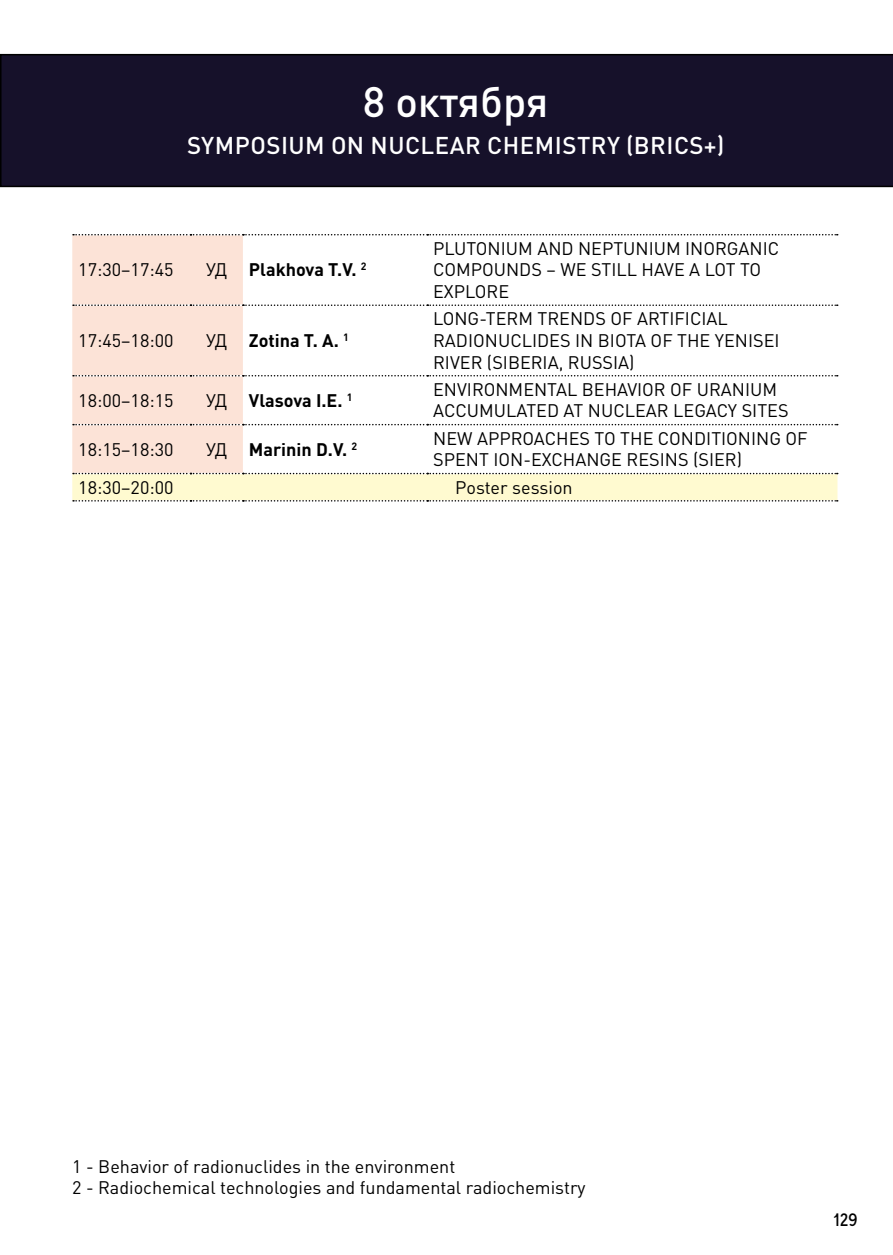
<style>
.page{position:relative;width:893px;height:1255px;background:#fff}
.page>*{position:absolute;margin:0;border:0;box-sizing:border-box;transform-origin:0 0}
.t1{font:500 42px "DIN Pro";color:#fff}
.t2{font:500 24px "DIN Pro";letter-spacing:.02em;color:#fff}
.t3{font:18px/21.6px "DIN Pro";color:#000}
.t4{font:700 18px "DIN Pro";color:#000}
.t5{font:500 18px "MADE Evolve Sans";color:#000}
.s1{font-weight:400}
</style>
<div class="page">
<div style="left:0;top:54px;width:893px;height:133px;background:#16112a"></div>
<svg style="left:72px;top:234px;width:766px;height:267px"></svg>
<h1 class="t1" style="left:363px;top:68px;width:187px">8 октября</h1>
<h2 class="t2" style="left:187px;top:126px;width:539px">SYMPOSIUM ON NUCLEAR CHEMISTRY (BRICS+)</h2>
<p class="t3" style="left:78px;top:257px;width:97px">17:30–17:45</p>
<p class="t4" style="left:206px;top:255px;width:162px"><span class="s1">УД</span> Plakhova T.V. <sup>2</sup></p>
<p class="t3" style="left:78px;top:328px;width:97px">17:45–18:00</p>
<p class="t4" style="left:206px;top:325px;width:144px"><span class="s1">УД</span> Zotina T. A. <sup>1</sup></p>
<p class="t3" style="left:433px;top:236px;width:348px">PLUTONIUM AND NEPTUNIUM INORGANIC<br>COMPOUNDS – WE STILL HAVE A LOT TO<br>EXPLORE</p>
<p class="t3" style="left:433px;top:306px;width:348px">LONG-TERM TRENDS OF ARTIFICIAL<br>RADIONUCLIDES IN BIOTA OF THE YENISEI<br>RIVER (SIBERIA, RUSSIA)</p>
<p class="t3" style="left:78px;top:387px;width:97px">18:00–18:15</p>
<p class="t4" style="left:206px;top:385px;width:148px"><span class="s1">УД</span> Vlasova I.E. <sup>1</sup></p>
<p class="t3" style="left:433px;top:377px;width:357px">ENVIRONMENTAL BEHAVIOR OF URANIUM<br>ACCUMULATED AT NUCLEAR LEGACY SITES</p>
<p class="t3" style="left:78px;top:436px;width:97px">18:15–18:30</p>
<p class="t4" style="left:206px;top:434px;width:152px"><span class="s1">УД</span> Marinin D.V. <sup>2</sup></p>
<p class="t3" style="left:433px;top:425px;width:376px">NEW APPROACHES TO THE CONDITIONING OF<br>SPENT ION-EXCHANGE RESINS (SIER)</p>
<p class="t3" style="left:78px;top:474px;width:97px">18:30–20:00</p>
<p class="t3" style="left:455px;top:474px;width:119px">Poster session</p>
<p class="t3" style="left:72px;top:1153px;width:515px">1 - Behavior of radionuclides in the environment<br>2 - Radiochemical technologies and fundamental radiochemistry</p>
<p class="t5" style="left:833px;top:1208px;width:26px">129</p>
</div>
